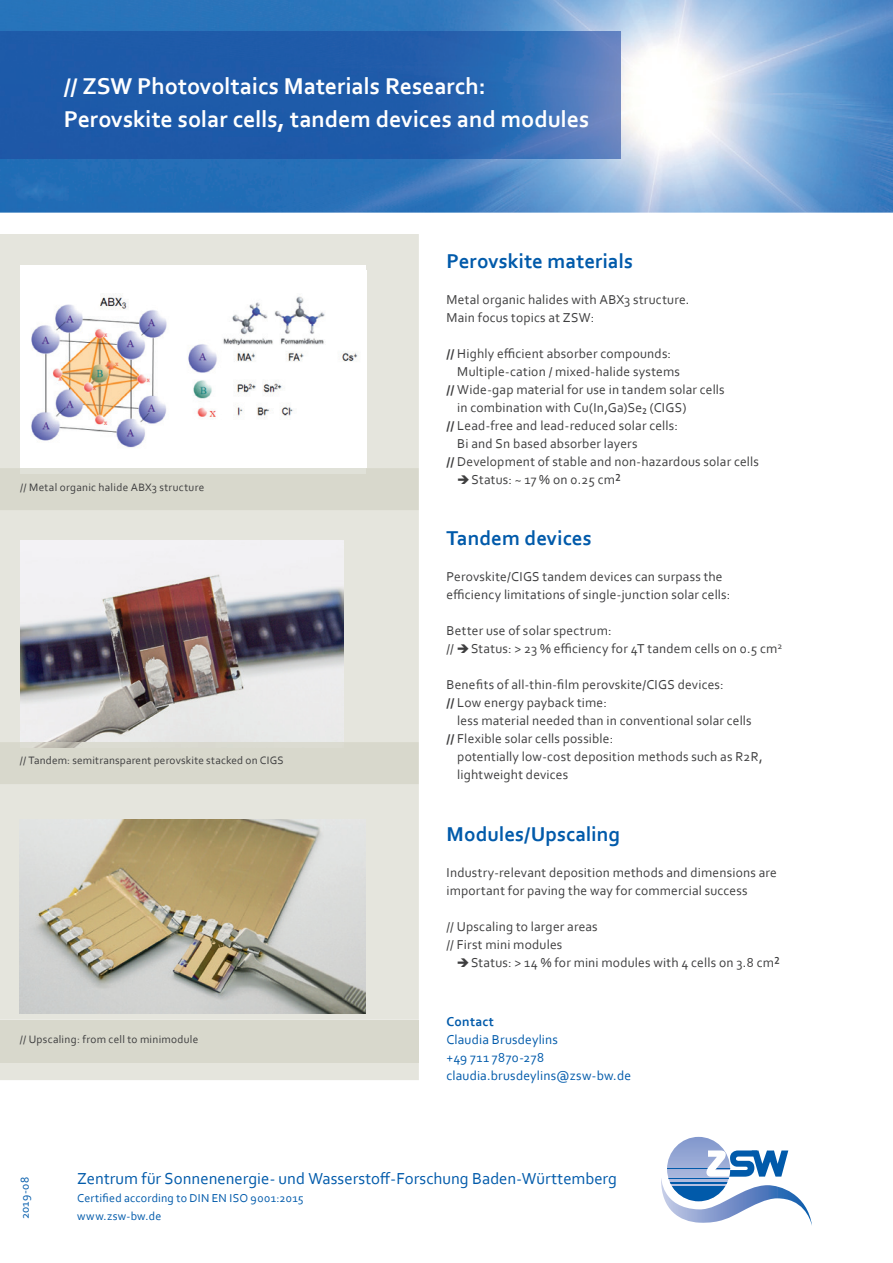
<style>
.page{position:relative;width:893px;height:1263px;background:#fff}
.page>*{position:absolute;margin:0;border:0;box-sizing:border-box;transform-origin:0 0}
.t1{font:700 24px/33px "Corbel";color:#fff}
.t2{font:700 21px "Corbel";letter-spacing:.005em;color:#015aaa}
.t3{font:16.65px "Corbel";color:#015aaa}
.t4{font:13.5px/18px "Corbel";letter-spacing:.015em;color:#3e3e3f}
.t5{font:13.5px/18px "Corbel";letter-spacing:.015em;color:#015aaa}
.t6{font:700 13.5px "Corbel";letter-spacing:.02em;color:#015aaa}
.t7{font:12px/18px "Corbel";letter-spacing:.015em;color:#015aaa}
.t8{font:11.25px "Corbel";letter-spacing:.02em;color:#3e3e3f}
.s1{font-weight:700}
.s2{font-size:16.5px}
</style>
<div class="page">
<img style="left:0;top:0;width:893px;height:213px">
<div style="left:0;top:234px;width:419px;height:846px;background:#e5e5dd"></div>
<img style="left:20px;top:820px;width:346px;height:193px">
<div style="left:0;top:1020px;width:419px;height:42px;background:#d8d8cc"></div>
<svg style="left:661px;top:1137px;width:151px;height:88px"></svg>
<img style="left:0;top:31px;width:621px;height:128px">
<img style="left:20px;top:270px;width:346px;height:198px">
<div style="left:0;top:468px;width:419px;height:43px;background:#d8d8cc"></div>
<div style="left:20px;top:468px;width:346px;height:6px;background:#e0e1d8"></div>
<img style="left:20px;top:540px;width:324px;height:202px">
<div style="left:0;top:742px;width:419px;height:42px;background:#d8d8cc"></div>
<h1 class="t1" style="left:64px;top:69px;width:527px">// ZSW Photovoltaics Materials Research:<br>Perovskite solar cells, tandem devices and modules</h1>
<p class="t8" style="left:20px;top:480px;width:186px">// Metal organic halide ABX3 structure</p>
<p class="t8" style="left:20px;top:753px;width:265px">// Tandem: semitransparent perovskite stacked on CIGS</p>
<p class="t8" style="left:20px;top:1032px;width:180px">// Upscaling: from cell to minimodule</p>
<h2 class="t2" style="left:446px;top:248px;width:188px">Perovskite materials</h2>
<p class="t4" style="left:446px;top:290px;width:244px">Metal organic halides with ABX3 structure.<br>Main focus topics at ZSW:</p>
<p class="t4" style="left:446px;top:344px;width:226px"><span class="s1">//</span> Highly efficient absorber compounds:</p>
<p class="t4" style="left:457px;top:362px;width:224px">Multiple-cation / mixed-halide systems</p>
<p class="t4" style="left:446px;top:380px;width:280px"><span class="s1">//</span> Wide-gap material for use in tandem solar cells</p>
<p class="t4" style="left:457px;top:398px;width:231px">in combination with Cu(In,Ga)Se₂ (CIGS)</p>
<p class="t4" style="left:446px;top:416px;width:233px"><span class="s1">//</span> Lead-free and lead-reduced solar cells:</p>
<p class="t4" style="left:457px;top:434px;width:182px">Bi and Sn based absorber layers</p>
<p class="t4" style="left:446px;top:452px;width:314px"><span class="s1">//</span> Development of stable and non-hazardous solar cells</p>
<p class="t4" style="left:457px;top:470px;width:165px">➔Status: ~ 17 % on 0.25 cm<span class="s2">²</span></p>
<h2 class="t2" style="left:446px;top:525px;width:147px">Tandem devices</h2>
<p class="t4" style="left:446px;top:567px;width:285px">Perovskite/CIGS tandem devices can surpass the efficiency limitations of single-junction solar cells:</p>
<p class="t4" style="left:446px;top:621px;width:338px">Better use of solar spectrum:<br>// ➔Status: &gt; 23 % efficiency for 4T tandem cells on 0.5 cm<sup>2</sup></p>
<p class="t4" style="left:446px;top:675px;width:279px">Benefits of all-thin-film perovskite/CIGS devices: <span class="s1">//</span> Low energy payback time:</p>
<p class="t4" style="left:446px;top:711px;width:307px;text-indent:11px">less material needed than in conventional solar cells <span class="s1">//</span> Flexible solar cells possible:</p>
<p class="t4" style="left:457px;top:747px;width:307px">potentially low-cost deposition methods such as R2R, lightweight devices</p>
<h2 class="t2" style="left:446px;top:821px;width:175px">Modules/Upscaling</h2>
<p class="t4" style="left:446px;top:863px;width:332px">Industry-relevant deposition methods and dimensions are important for paving the way for commercial success</p>
<p class="t4" style="left:446px;top:917px;width:153px">// Upscaling to larger areas // First mini modules</p>
<p class="t4" style="left:457px;top:953px;width:324px">➔Status: &gt; 14 % for mini modules with 4 cells on 3.8 cm<span class="s2">²</span></p>
<p class="t6" style="left:446px;top:1013px;width:49px">Contact</p>
<p class="t5" style="left:446px;top:1030px;width:186px">Claudia Brusdeylins<br>+49 711 7870-278 claudia.brusdeylins@zsw-bw.de</p>
<p class="t7" style="left:15px;top:1219px;width:44px;rotate:-90deg">2019-08</p>
<p class="t3" style="left:77px;top:1168px;width:541px">Zentrum für Sonnenenergie- und Wasserstoff-Forschung Baden-Württemberg</p>
<p class="t7" style="left:77px;top:1189px;width:228px">Certified according to DIN EN ISO 9001:2015 www.zsw-bw.de</p>
</div>
